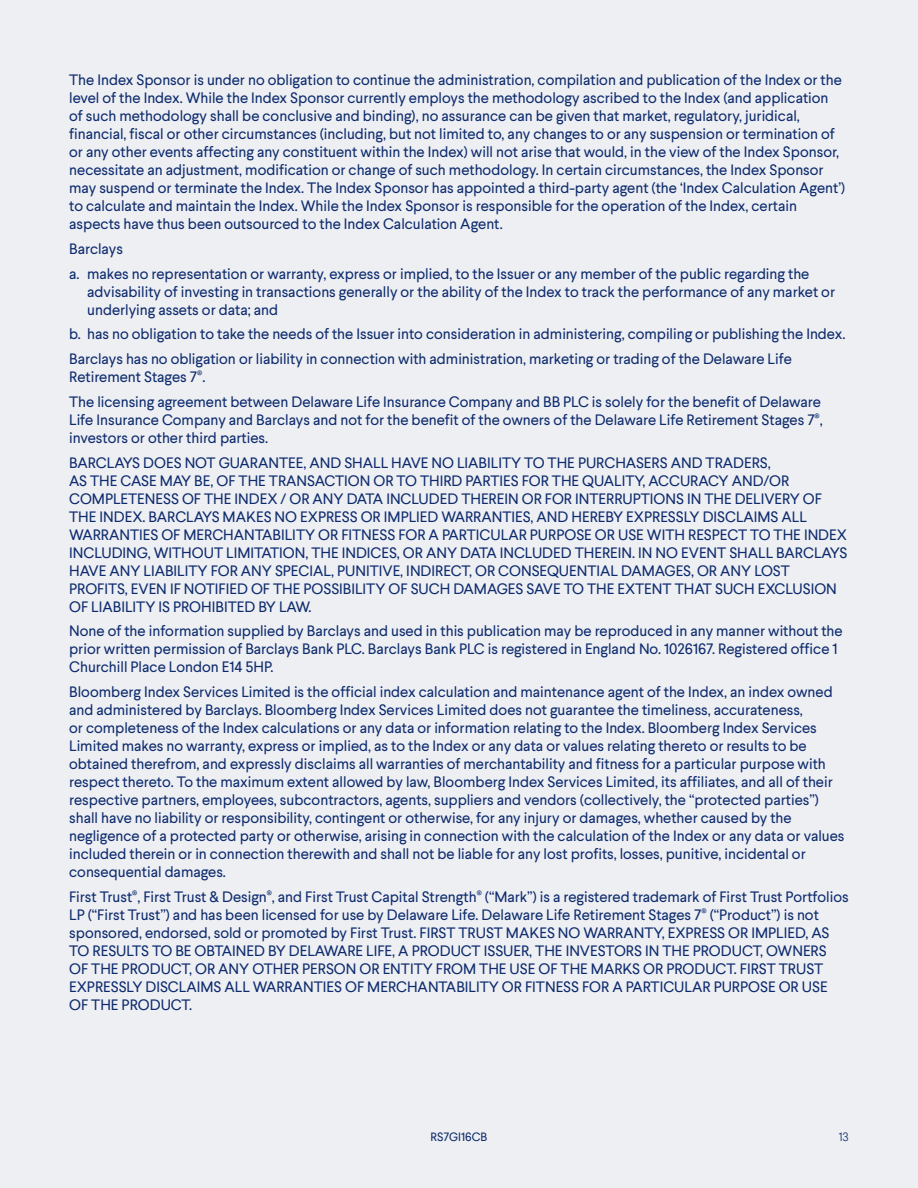
<style>
.page{position:relative;width:918px;height:1188px;background:#eeeff3}
.page>*{position:absolute;margin:0;border:0;box-sizing:border-box;transform-origin:0 0}
.ParaStyle01-Leading{font:15px/18px "Larsseit";color:#0d2b6d}
.t1{font:12px "Larsseit";color:#0d2b6d}
.t2{font:300 12px "Larsseit";color:#0d2b6d}
</style>
<div class="page">
<p class="ParaStyle01-Leading" style="left:69px;top:71px;width:777px">The Index Sponsor is under no obligation to continue the administration, compilation and publication of the Index or the level of the Index. While the Index Sponsor currently employs the methodology ascribed to the Index (and application of such methodology shall be conclusive and binding), no assurance can be given that market, regulatory, juridical, financial, fiscal or other circumstances (including, but not limited to, any changes to or any suspension or termination of or any other events affecting any constituent within the Index) will not arise that would, in the view of the Index Sponsor, necessitate an adjustment, modification or change of such methodology. In certain circumstances, the Index Sponsor may suspend or terminate the Index. The Index Sponsor has appointed a third-party agent (the ‘Index Calculation Agent’) to calculate and maintain the Index. While the Index Sponsor is responsible for the operation of the Index, certain aspects have thus been outsourced to the Index Calculation Agent.</p>
<p class="ParaStyle01-Leading" style="left:69px;top:240px;width:55px">Barclays</p>
<p class="ParaStyle01-Leading" style="left:87px;top:264px;width:749px;text-indent:-18px">a. makes no representation or warranty, express or implied, to the Issuer or any member of the public regarding the advisability of investing in transactions generally or the ability of the Index to track the performance of any market or underlying assets or data; and</p>
<p class="ParaStyle01-Leading" style="left:69px;top:325px;width:778px">b. has no obligation to take the needs of the Issuer into consideration in administering, compiling or publishing the Index.</p>
<p class="ParaStyle01-Leading" style="left:69px;top:350px;width:724px">Barclays has no obligation or liability in connection with administration, marketing or trading of the Delaware Life<br>Retirement Stages 7<sup>®</sup>.</p>
<p class="ParaStyle01-Leading" style="left:69px;top:393px;width:755px;text-align:justify">The licensing agreement between Delaware Life Insurance Company and BB PLC is solely for the benefit of Delaware Life Insurance Company and Barclays and not for the benefit of the owners of the Delaware Life Retirement Stages 7<sup>®</sup>, investors or other third parties.</p>
<p class="ParaStyle01-Leading" style="left:69px;top:453px;width:780px">BARCLAYS DOES NOT GUARANTEE, AND SHALL HAVE NO LIABILITY TO THE PURCHASERS AND TRADERS,<br>AS THE CASE MAY BE, OF THE TRANSACTION OR TO THIRD PARTIES FOR THE QUALITY, ACCURACY AND/OR COMPLETENESS OF THE INDEX / OR ANY DATA INCLUDED THEREIN OR FOR INTERRUPTIONS IN THE DELIVERY OF THE INDEX. BARCLAYS MAKES NO EXPRESS OR IMPLIED WARRANTIES, AND HEREBY EXPRESSLY DISCLAIMS ALL WARRANTIES OF MERCHANTABILITY OR FITNESS FOR A PARTICULAR PURPOSE OR USE WITH RESPECT TO THE INDEX INCLUDING, WITHOUT LIMITATION, THE INDICES, OR ANY DATA INCLUDED THEREIN. IN NO EVENT SHALL BARCLAYS HAVE ANY LIABILITY FOR ANY SPECIAL, PUNITIVE, INDIRECT, OR CONSEQUENTIAL DAMAGES, OR ANY LOST PROFITS, EVEN IF NOTIFIED OF THE POSSIBILITY OF SUCH DAMAGES SAVE TO THE EXTENT THAT SUCH EXCLUSION OF LIABILITY IS PROHIBITED BY LAW.</p>
<p class="ParaStyle01-Leading" style="left:69px;top:622px;width:775px">None of the information supplied by Barclays and used in this publication may be reproduced in any manner without the prior written permission of Barclays Bank PLC. Barclays Bank PLC is registered in England No. 1026167. Registered office 1<br>Churchill Place London E14 5HP.</p>
<p class="ParaStyle01-Leading" style="left:69px;top:683px;width:777px">Bloomberg Index Services Limited is the official index calculation and maintenance agent of the Index, an index owned and administered by Barclays. Bloomberg Index Services Limited does not guarantee the timeliness, accurateness,<br>or completeness of the Index calculations or any data or information relating to the Index. Bloomberg Index Services Limited makes no warranty, express or implied, as to the Index or any data or values relating thereto or results to be obtained therefrom, and expressly disclaims all warranties of merchantability and fitness for a particular purpose with respect thereto. To the maximum extent allowed by law, Bloomberg Index Services Limited, its affiliates, and all of their respective partners, employees, subcontractors, agents, suppliers and vendors (collectively, the “protected parties”) shall have no liability or responsibility, contingent or otherwise, for any injury or damages, whether caused by the negligence of a protected party or otherwise, arising in connection with the calculation of the Index or any data or values included therein or in connection therewith and shall not be liable for any lost profits, losses, punitive, incidental or consequential damages.</p>
<p class="ParaStyle01-Leading" style="left:69px;top:888px;width:781px">First Trust<sup>®</sup>, First Trust &amp; Design<sup>®</sup>, and First Trust Capital Strength<sup>®</sup> (“Mark”) is a registered trademark of First Trust Portfolios LP (“First Trust”) and has been licensed for use by Delaware Life. Delaware Life Retirement Stages 7<sup>®</sup> (“Product”) is not sponsored, endorsed, sold or promoted by First Trust. FIRST TRUST MAKES NO WARRANTY, EXPRESS OR IMPLIED, AS TO RESULTS TO BE OBTAINED BY DELAWARE LIFE, A PRODUCT ISSUER, THE INVESTORS IN THE PRODUCT, OWNERS OF THE PRODUCT, OR ANY OTHER PERSON OR ENTITY FROM THE USE OF THE MARKS OR PRODUCT. FIRST TRUST EXPRESSLY DISCLAIMS ALL WARRANTIES OF MERCHANTABILITY OR FITNESS FOR A PARTICULAR PURPOSE OR USE OF THE PRODUCT.</p>
<p class="t1" style="left:431px;top:1129px;width:58px">RS7GI16CB</p>
<p class="t2" style="left:839px;top:1129px;width:12px">13</p>
</div>
